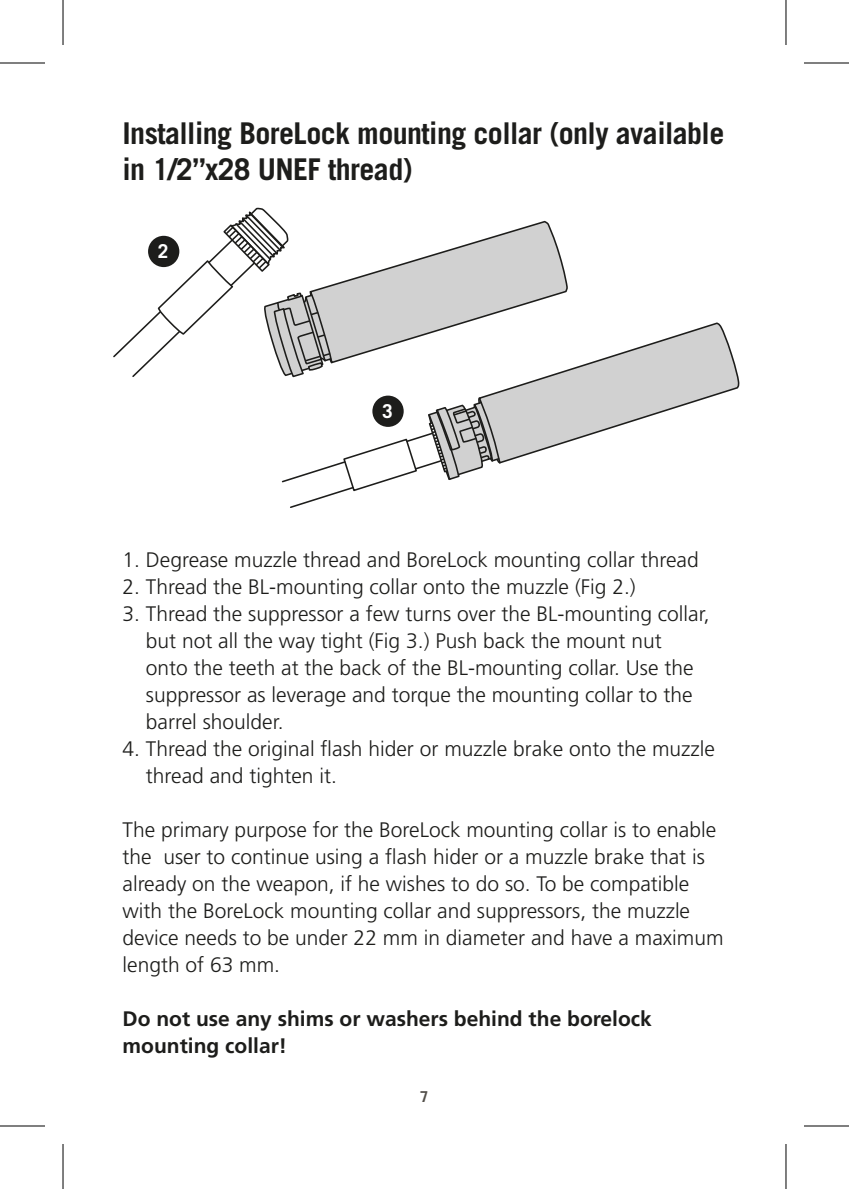
<style>
.page{position:relative;width:849px;height:1189px;background:#fff}
.page>*{position:absolute;margin:0;border:0;box-sizing:border-box;transform-origin:0 0}
.t1{font:700 30px/36px "Trade Gothic LT Std";letter-spacing:-.02em;color:#1d1d1b}
.t2{font:300 21px/27px "Frutiger";color:#1d1d1b}
.t3{font:700 21px/27px "Frutiger";color:#1d1d1b}
.t4{font:700 19.2px "Trade Gothic LT Std";color:#fff}
.t5{font:700 15px "Trade Gothic LT Std";color:#524f4a}
</style>
<div class="page">
<svg style="left:113px;top:207px;width:627px;height:301px"></svg>
<div style="left:148px;top:236px;width:31px;height:31px;background:#1d1d1b;border-radius:50%"></div>
<div style="left:372px;top:396px;width:32px;height:31px;background:#1d1d1b;border-radius:50%"></div>
<svg style="left:786px;top:0;width:1px;height:45px"></svg>
<svg style="left:786px;top:1144px;width:1px;height:45px"></svg>
<hr style="left:0;top:62px;width:45px;height:2px;background:#000">
<hr style="left:804px;top:62px;width:45px;height:2px;background:#000">
<hr style="left:0;top:1125px;width:45px;height:2px;background:#000">
<hr style="left:804px;top:1125px;width:45px;height:2px;background:#000">
<hr style="left:62px;top:0;width:2px;height:45px;background:#000">
<hr style="left:62px;top:1144px;width:2px;height:45px;background:#000">
<hr style="left:785px;top:0;width:1px;height:45px;background:#000">
<hr style="left:785px;top:1144px;width:1px;height:45px;background:#000">
<h1 class="t1" style="left:123px;top:115px;width:603px">Installing BoreLock mounting collar (only available in 1/2”x28 UNEF</h1>
<h1 class="t1" style="left:328px;top:151px;width:86px">thread)</h1>
<p class="t4" style="left:158px;top:240px;width:12px">2</p>
<p class="t4" style="left:382px;top:400px;width:12px">3</p>
<p class="t2" style="left:123px;top:546px;width:578px">1. Degrease muzzle thread and BoreLock mounting collar thread</p>
<p class="t2" style="left:123px;top:573px;width:515px">2. Thread the BL-mounting collar onto the muzzle (Fig 2.)</p>
<p class="t2" style="left:146px;top:600px;width:565px;text-indent:-23px">3. Thread the suppressor a few turns over the BL-mounting collar, but not all the way tight (Fig 3.) Push back the mount nut<br>onto the teeth at the back of the BL-mounting collar. Use the suppressor as leverage and torque the mounting collar to the barrel shoulder.</p>
<p class="t2" style="left:146px;top:735px;width:571px;text-indent:-23px">4. Thread the original flash hider or muzzle brake onto the muzzle thread and tighten it.</p>
<p class="t2" style="left:123px;top:816px;width:602px">The primary purpose for the BoreLock mounting collar is to enable the user to continue using a flash hider or a muzzle brake that is already on the weapon, if he wishes to do so. To be compatible with the BoreLock mounting collar and suppressors, the muzzle device needs to be under 22 mm in diameter and have a maximum length of 63 mm.</p>
<p class="t3" style="left:123px;top:1005px;width:531px">Do not use any shims or washers behind the borelock mounting collar!</p>
<p class="t5" style="left:420px;top:1087px;width:10px">7</p>
</div>
